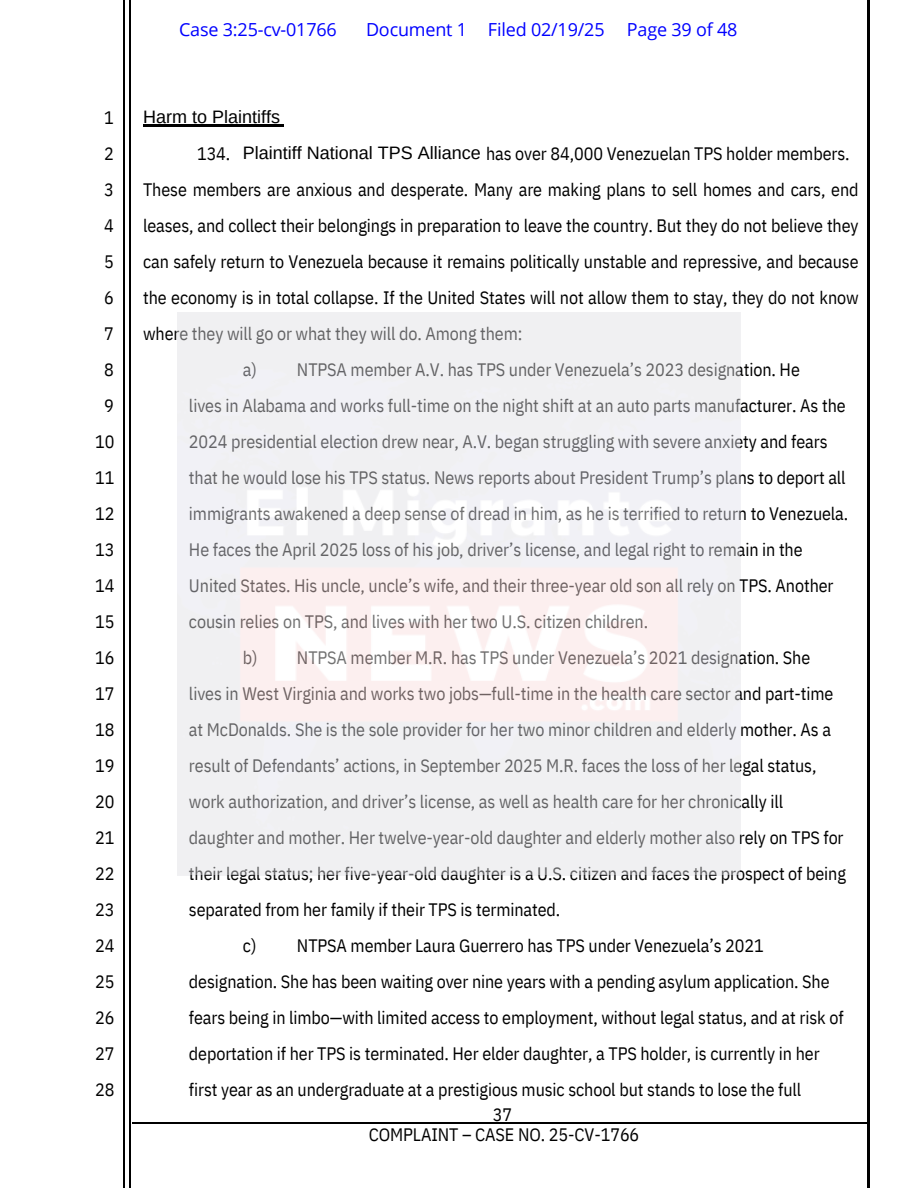
<style>
.page{position:relative;width:918px;height:1188px;background:#fff}
.page>*{position:absolute;margin:0;border:0;box-sizing:border-box;transform-origin:0 0}
.t1{font:18px/36px "IBM Plex Sans Cond";letter-spacing:-.005em;color:#000}
.t2{font:18px "Open Sans";letter-spacing:-.01em;color:#00f}
.t3{font:18px "Arimo";color:#000}
.s1{font-family:"Arimo"}
</style>
<div class="page">
<hr style="left:133px;top:1123px;width:733px;height:1px;background:#000">
<hr style="left:124px;top:0;width:1px;height:1188px;background:#000">
<hr style="left:129px;top:0;width:1px;height:1188px;background:#000">
<hr style="left:868px;top:0;width:1px;height:1188px;background:#000">
<hr style="left:143px;top:124px;width:140px;height:2px;background:#000">
<p class="t1" style="left:95px;top:99px;width:21px;text-align:center">1<br>2<br>3<br>4<br>5<br>6<br>7<br>8<br>9<br>10<br>11<br>12<br>13<br>14<br>15<br>16<br>17<br>18<br>19<br>20<br>21<br>22<br>23<br>24<br>25<br>26<br>27<br>28</p>
<p class="t2" style="left:179px;top:17px;width:159px">Case 3:25-cv-01766</p>
<p class="t2" style="left:366px;top:17px;width:103px">Document 1</p>
<h1 class="t2" style="left:488px;top:17px;width:118px">Filed 02/19/25</h1>
<p class="t2" style="left:627px;top:17px;width:112px">Page 39 of 48</p>
<p class="t3" style="left:143px;top:107px;width:138px">Harm to Plaintiffs</p>
<p class="t1" style="left:243px;top:135px;width:608px"><span class="s1">Plaintiff National TPS Alliance</span> has over 84,000 Venezuelan TPS holder members.</p>
<p class="t1" style="left:197px;top:135px;width:35px">134.</p>
<p class="t1" style="left:143px;top:171px;width:717px;text-align:justify">These members are anxious and desperate. Many are making plans to sell homes and cars, end leases, and collect their belongings in preparation to leave the country. But they do not believe they can safely return to Venezuela because it remains politically unstable and repressive, and because the economy is in total collapse. If the United States will not allow them to stay, they do not know where they will go or what they will do. Among them:</p>
<p class="t1" style="left:243px;top:351px;width:16px">a)</p>
<p class="t1" style="left:297px;top:351px;width:504px">NTPSA member A.V. has TPS under Venezuela’s 2023 designation. He</p>
<p class="t1" style="left:189px;top:387px;width:661px">lives in Alabama and works full-time on the night shift at an auto parts manufacturer. As the 2024 presidential election drew near, A.V. began struggling with severe anxiety and fears that he would lose his TPS status. News reports about President Trump’s plans to deport all immigrants awakened a deep sense of dread in him, as he is terrified to return to Venezuela.<br>He faces the April 2025 loss of his job, driver’s license, and legal right to remain in the United States. His uncle, uncle’s wife, and their three-year old son all rely on TPS. Another cousin relies on TPS, and lives with her two U.S. citizen children.</p>
<p class="t1" style="left:243px;top:639px;width:16px">b)</p>
<p class="t1" style="left:297px;top:639px;width:515px">NTPSA member M.R. has TPS under Venezuela’s 2021 designation. She</p>
<p class="t1" style="left:189px;top:675px;width:659px">lives in West Virginia and works two jobs—full-time in the health care sector and part-time at McDonalds. She is the sole provider for her two minor children and elderly mother. As a result of Defendants’ actions, in September 2025 M.R. faces the loss of her legal status, work authorization, and driver’s license, as well as health care for her chronically ill daughter and mother. Her twelve-year-old daughter and elderly mother also rely on TPS for their legal status; her five-year-old daughter is a U.S. citizen and faces the prospect of being separated from her family if their TPS is terminated.</p>
<p class="t1" style="left:243px;top:927px;width:15px">c)</p>
<p class="t1" style="left:297px;top:927px;width:468px">NTPSA member Laura Guerrero has TPS under Venezuela’s 2021</p>
<p class="t1" style="left:189px;top:963px;width:656px">designation. She has been waiting over nine years with a pending asylum application. She fears being in limbo—with limited access to employment, without legal status, and at risk of deportation if her TPS is terminated. Her elder daughter, a TPS holder, is currently in her first year as an undergraduate at a prestigious music school but stands to lose the full</p>
<p class="t1" style="left:369px;top:1104px;width:272px;line-height:20.2px;text-align:center">37<br>COMPLAINT – CASE NO. 25-CV-1766</p>
</div>
